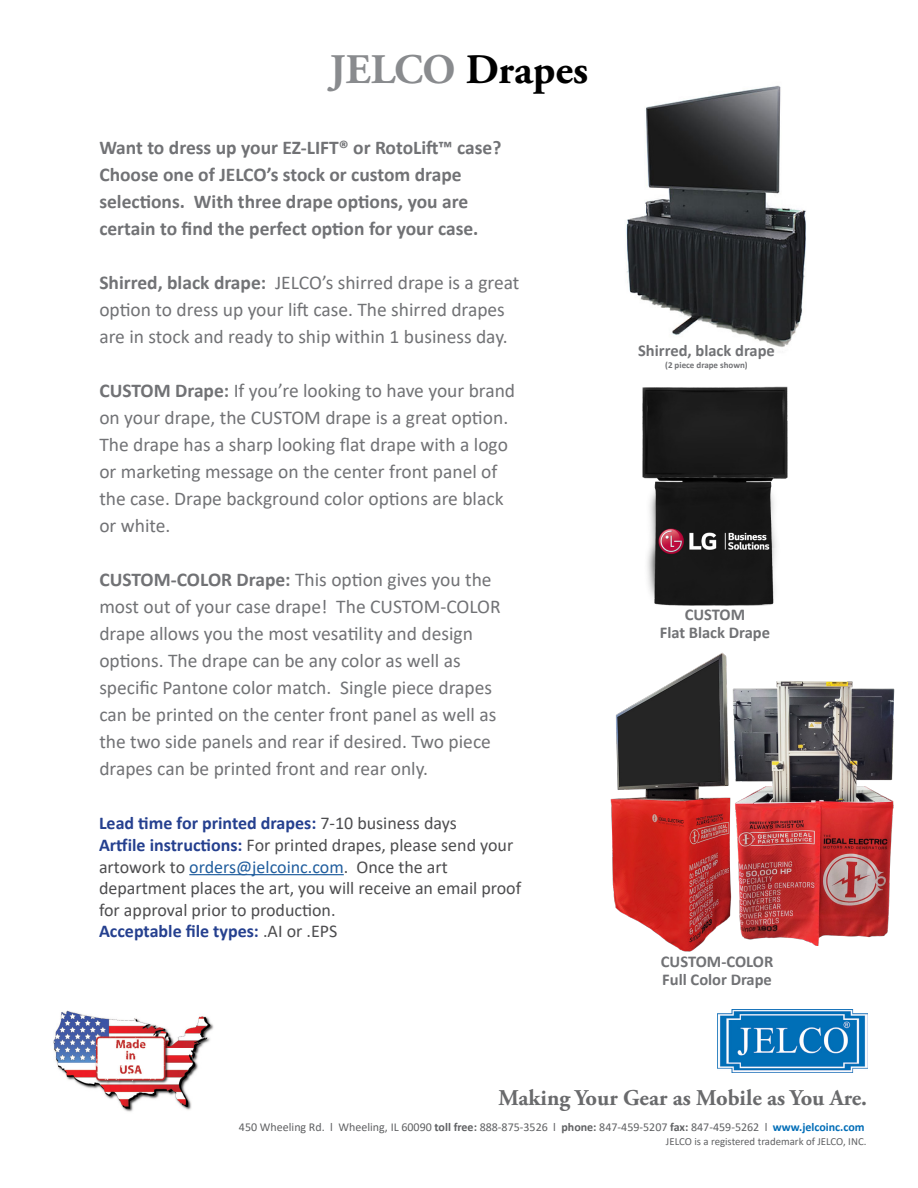
<style>
.page{position:relative;width:918px;height:1188px;background:#fff}
.page>*{position:absolute;margin:0;border:0;box-sizing:border-box;transform-origin:0 0}
.t1{font:700 42px "Adobe Garamond Pro";color:#000}
.t2{font:700 22.5px "Adobe Garamond Pro";color:#696a6c}
.t3{font:19.5px/27px "Calibri";color:#717275}
.t4{font:700 19.5px/27px "Calibri";color:#717275}
.t5{font:18px/21.6px "Calibri";color:#4d4d4f}
.t6{font:700 16.5px/18px "Calibri";color:#717275;text-align:center}
.t7{font:12px "Calibri";color:#606163}
.t8{font:10.8px "Calibri";color:#606163}
.t9{font:700 9px "Calibri";color:#717275}
.s1{color:#898b8e}
.s2{font-weight:700}
.s3{font-weight:700;color:#25408f}
.s4{color:#215e9e}
.s5{font-weight:700;color:#006db7}
</style>
<div class="page">
<img style="left:53px;top:1010px;width:161px;height:102px">
<img style="left:718px;top:1009px;width:149px;height:63px">
<img style="left:626px;top:85px;width:180px;height:265px">
<img style="left:642px;top:387px;width:146px;height:219px">
<hr style="left:189px;top:874px;width:155px;height:1px;background:#215e9e">
<img style="left:610px;top:652px;width:120px;height:300px">
<img style="left:730px;top:681px;width:165px;height:265px">
<h1 class="t1" style="left:330px;top:45px;width:260px"><span class="s1">JELCO</span> Drapes</h1>
<p class="t4" style="left:99px;top:133px;width:404px">Want to dress up your EZ-LIFT® or RotoLift™ case?<br>Choose one of JELCO’s stock or custom drape selections. With three drape options, you are certain to find the perfect option for your case.</p>
<p class="t3" style="left:99px;top:268px;width:422px"><span class="s2">Shirred, black drape:</span> JELCO’s shirred drape is a great option to dress up your lift case. The shirred drapes are in stock and ready to ship within 1 business day.</p>
<p class="t3" style="left:99px;top:376px;width:417px"><span class="s2">CUSTOM Drape:</span> If you’re looking to have your brand on your drape, the CUSTOM drape is a great option.<br>The drape has a sharp looking flat drape with a logo or marketing message on the center front panel of the case. Drape background color options are black or white.</p>
<p class="t3" style="left:99px;top:565px;width:403px"><span class="s2">CUSTOM-COLOR Drape:</span> This option gives you the most out of your case drape! The CUSTOM-COLOR drape allows you the most vesatility and design options. The drape can be any color as well as specific Pantone color match. Single piece drapes can be printed on the center front panel as well as the two side panels and rear if desired. Two piece drapes can be printed front and rear only.</p>
<p class="t5" style="left:99px;top:812px;width:424px"><span class="s3">Lead time for printed drapes:</span> 7-10 business days<br><span class="s3">Artfile instructions:</span> For printed drapes, please send your artowork to <span class="s4">orders@jelcoinc.com</span>. Once the art department places the art, you will receive an email proof for approval prior to production.<br><span class="s3">Acceptable file types:</span> .AI or .EPS</p>
<p class="t6" style="left:638px;top:341px;width:138px">Shirred, black drape</p>
<p class="t9" style="left:665px;top:359px;width:84px">(2 piece drape shown)</p>
<p class="t6" style="left:660px;top:605px;width:112px">CUSTOM<br>Flat Black Drape</p>
<p class="t6" style="left:661px;top:952px;width:114px;text-align:left">CUSTOM-COLOR<br>Full Color Drape</p>
<p class="t2" style="left:498px;top:1084px;width:370px">Making Your Gear as Mobile as You Are.</p>
<p class="t7" style="left:239px;top:1119px;width:627px">450 Wheeling Rd. l Wheeling, IL 60090 <span class="s2">toll free:</span> 888-875-3526 l <span class="s2">phone:</span> 847-459-5207 <span class="s2">fax:</span> 847-459-5262 l <span class="s5">www.jelcoinc.com</span></p>
<p class="t8" style="left:666px;top:1134px;width:202px">JELCO is a registered trademark of JELCO, INC.</p>
</div>
